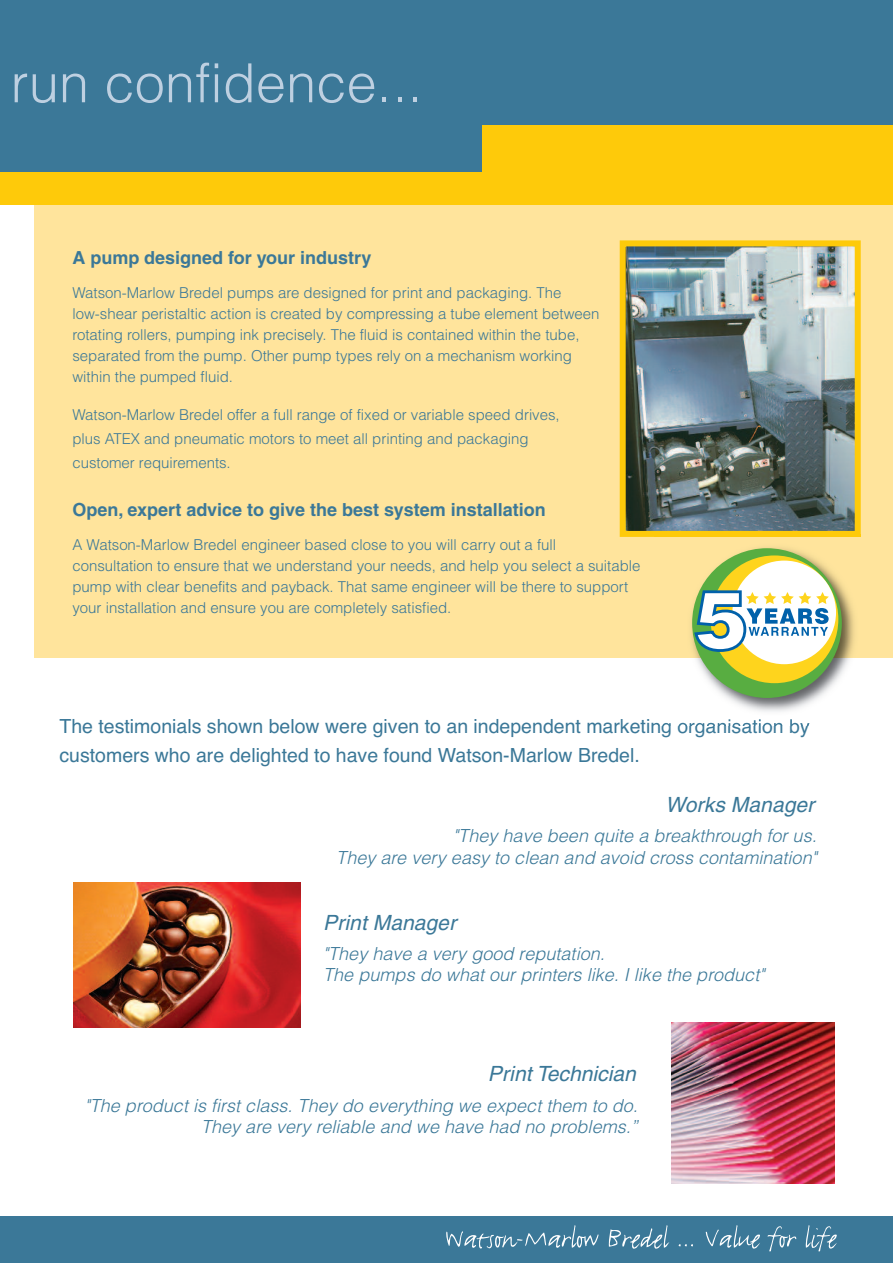
<style>
.page{position:relative;width:893px;height:1263px;background:#fff}
.page>*{position:absolute;margin:0;border:0;box-sizing:border-box;transform-origin:0 0}
.t1{font:300 54px "Helvetica";letter-spacing:.005em;color:#bed0e1}
.t2{font:italic 21px "Helvetica";letter-spacing:.005em;color:#3b7898}
.t3{font:19.5px/28.5px "Helvetica TT";color:#3b7898}
.t4{font:italic 300 18px/21.6px "Helvetica";letter-spacing:.005em;color:#3b7898;text-align:right}
.t5{font:700 18px "Helvetica";color:#3b7898}
.t6{font:300 15px/21px "Helvetica";color:#3b7898}
</style>
<div class="page">
<div style="left:34px;top:180px;width:859px;height:478px;background:#ffe49c"></div>
<div style="left:0;top:0;width:893px;height:199px;background:#3b7898"></div>
<div style="left:482px;top:125px;width:411px;height:64px;background:#feca0a"></div>
<div style="left:0;top:172px;width:893px;height:33px;background:#feca0a"></div>
<div style="left:0;top:1216px;width:893px;height:47px;background:#3b7898"></div>
<img style="left:672px;top:1023px;width:163px;height:161px">
<img style="left:627px;top:247px;width:227px;height:283px">
<div style="left:620px;top:240px;width:241px;height:297px;border:6px solid #feca0a"></div>
<img style="left:74px;top:882px;width:226px;height:146px">
<img style="left:654px;top:547px;width:201px;height:178px">
<img style="left:654px;top:535px;width:207px;height:2px">
<div style="left:692px;top:548px;width:150px;height:150px;background:#58ad41;border-radius:50%"></div>
<div style="left:711px;top:555px;width:127px;height:128px;background:#fed41d;border-radius:50%"></div>
<div style="left:732px;top:561px;width:104px;height:103px;background:#fff;border-radius:50%"></div>
<svg style="left:692px;top:589px;width:137px;height:64px"></svg>
<svg style="left:446px;top:1225px;width:153px;height:24px"></svg>
<svg style="left:608px;top:1225px;width:61px;height:24px"></svg>
<svg style="left:679px;top:1244px;width:14px;height:3px"></svg>
<svg style="left:706px;top:1225px;width:54px;height:24px"></svg>
<svg style="left:767px;top:1226px;width:29px;height:25px"></svg>
<svg style="left:805px;top:1225px;width:32px;height:26px"></svg>
<h1 class="t1" style="left:11px;top:52px;width:413px">run confidence...</h1>
<p class="t5" style="left:72px;top:251px;width:300px">A pump designed for your industry</p>
<p class="t6" style="left:72px;top:282px;width:529px">Watson-Marlow Bredel pumps are designed for print and packaging. The low-shear peristaltic action is created by compressing a tube element between rotating rollers, pumping ink precisely. The fluid is contained within the tube, separated from the pump. Other pump types rely on a mechanism working within the pumped fluid.</p>
<p class="t6" style="left:72px;top:402px;width:489px;line-height:24px">Watson-Marlow Bredel offer a full range of fixed or variable speed drives, plus ATEX and pneumatic motors to meet all printing and packaging customer requirements.</p>
<p class="t5" style="left:72px;top:503px;width:475px">Open, expert advice to give the best system installation</p>
<p class="t6" style="left:72px;top:534px;width:570px">A Watson-Marlow Bredel engineer based close to you will carry out a full consultation to ensure that we understand your needs, and help you select a suitable pump with clear benefits and payback. That same engineer will be there to support your installation and ensure you are completely satisfied.</p>
<h3 class="t3" style="left:60px;top:712px;width:752px">The testimonials shown below were given to an independent marketing organisation by customers who are delighted to have found Watson-Marlow Bredel.</h3>
<h2 class="t2" style="left:665px;top:796px;width:150px">Works Manager</h2>
<p class="t4" style="left:336px;top:825px;width:482px">"They have been quite a breakthrough for us.<br>They are very easy to clean and avoid cross contamination"</p>
<h2 class="t2" style="left:323px;top:915px;width:134px">Print Manager</h2>
<p class="t4" style="left:323px;top:943px;width:443px;text-align:left">"They have a very good reputation.<br>The pumps do what our printers like. I like the product"</p>
<h2 class="t2" style="left:488px;top:1066px;width:150px">Print Technician</h2>
<p class="t4" style="left:85px;top:1094px;width:555px">"The product is first class. They do everything we expect them to do.<br>They are very reliable and we have had no problems.”</p>
</div>
